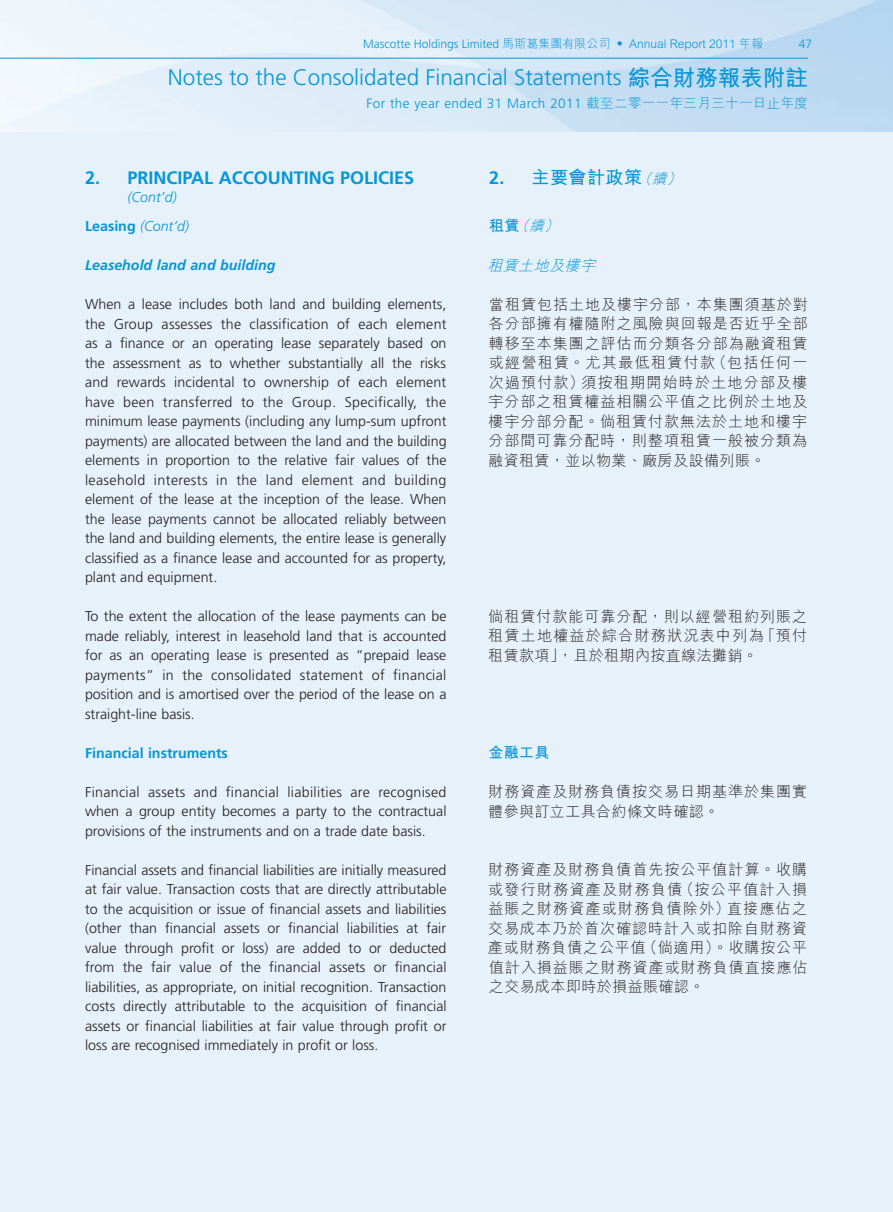
<style>
.page{position:relative;width:893px;height:1212px;background:#e6f1f9}
.page>*{position:absolute;margin:0;border:0;box-sizing:border-box;transform-origin:0 0}
.t1{font:300 22.5px "Frutiger LT Std";color:#0696d7}
.t2{font:700 18px "Frutiger LT Std";color:#0696d7}
.t3{font:700 18px "M Hei HK";letter-spacing:.03em;color:#0696d7}
.t4{font:300 15px/19.5px "M Hei HK";letter-spacing:.065em;color:#231f20;text-align:justify}
.t5{font:italic 300 15px "M Hei HK";color:#0696d7}
.t6{font:700 15px "M Hei HK";color:#0696d7}
.t7{font:300 14.25px/19.5px "Frutiger LT Std";color:#231f20;text-align:justify}
.t8{font:italic 700 14.25px "Frutiger LT Std";color:#0696d7}
.t9{font:italic 300 14.25px/28.7px "Frutiger LT Std";color:#0696d7}
.t10{font:700 14.25px "Frutiger LT Std";color:#0696d7}
.t11{font:italic 300 14.25px "M Hei HK";color:#0696d7}
.t12{font:300 13.5px "Frutiger LT Std";letter-spacing:.03em;color:#0696d7}
.t13{font:300 12px "M Hei HK";color:#0696d7}
.t14{font:300 12px "Frutiger LT Std";color:#0696d7}
.s1{font-family:"Frutiger LT Std"}
.s2{font-family:"M Hei HK";font-weight:700}
.s3{font-family:"M Hei HK"}
.s4{font-weight:700;font-style:normal}
.s5{font-weight:300;font-style:italic;font-size:14.25px}
.s6{font-weight:700;font-style:normal;font-size:15px}
</style>
<div class="page">
<img style="left:0;top:0;width:893px;height:132px">
<hr style="left:0;top:58px;width:808px;height:1px;background:#0696d7">
<p class="t13" style="left:363px;top:35px;width:402px"><span class="s1">Mascotte Holdings Limited</span> 馬斯葛集團有限公司 • Annual Report 2011 年報</p>
<p class="t14" style="left:799px;top:37px;width:15px">47</p>
<h1 class="t1" style="left:168px;top:64px;width:642px">Notes to the Consolidated Financial Statements <span class="s2">綜合財務報表附註</span></h1>
<p class="t12" style="left:366px;top:96px;width:443px">For the year ended 31 March 2011 <span class="s3">截至二零一一年三月三十一日止年度</span></p>
<p class="t2" style="left:85px;top:167px;width:331px">2. PRINCIPAL ACCOUNTING POLICIES</p>
<p class="t9" style="left:85px;top:183px;width:106px;text-indent:43px">(Cont’d)<br><span class="s4">Leasing</span> (Cont’d)</p>
<p class="t8" style="left:85px;top:257px;width:192px">Leasehold land and building</p>
<p class="t7" style="left:85px;top:295px;width:363px">When a lease includes both land and building elements, the Group assesses the classification of each element as a finance or an operating lease separately based on the assessment as to whether substantially all the risks and rewards incidental to ownership of each element have been transferred to the Group. Specifically, the minimum lease payments (including any lump-sum upfront payments) are allocated between the land and the building elements in proportion to the relative fair values of the leasehold interests in the land element and building element of the lease at the inception of the lease. When the lease payments cannot be allocated reliably between the land and building elements, the entire lease is generally classified as a finance lease and accounted for as property, plant and equipment.</p>
<p class="t7" style="left:85px;top:607px;width:363px">To the extent the allocation of the lease payments can be made reliably, interest in leasehold land that is accounted for as an operating lease is presented as “prepaid lease payments” in the consolidated statement of financial position and is amortised over the period of the lease on a straight-line basis.</p>
<p class="t10" style="left:85px;top:744px;width:144px">Financial instruments</p>
<p class="t7" style="left:85px;top:782px;width:363px">Financial assets and financial liabilities are recognised when a group entity becomes a party to the contractual provisions of the instruments and on a trade date basis.</p>
<p class="t7" style="left:85px;top:860px;width:363px">Financial assets and financial liabilities are initially measured at fair value. Transaction costs that are directly attributable to the acquisition or issue of financial assets and liabilities (other than financial assets or financial liabilities at fair value through profit or loss) are added to or deducted from the fair value of the financial assets or financial liabilities, as appropriate, on initial recognition. Transaction costs directly attributable to the acquisition of financial assets or financial liabilities at fair value through profit or loss are recognised immediately in profit or loss.</p>
<p class="t3" style="left:489px;top:164px;width:199px"><span class="s1">2.</span> 主要會計政策<span class="s5">（續）</span></p>
<p class="t11" style="left:489px;top:216px;width:76px"><span class="s6">租賃</span>（續）</p>
<p class="t5" style="left:487px;top:255px;width:114px">租賃土地及樓宇</p>
<p class="t4" style="left:488px;top:294px;width:321px">當租賃包括土地及樓宇分部，本集團須基於對各分部擁有權隨附之風險與回報是否近乎全部轉移至本集團之評估而分類各分部為融資租賃或經營租賃。尤其最低租賃付款（包括任何一次過預付款）須按租期開始時於土地分部及樓宇分部之租賃權益相關公平值之比例於土地及樓宇分部分配。倘租賃付款無法於土地和樓宇分部間可靠分配時，則整項租賃一般被分類為融資租賃，並以物業、廠房及設備列賬。</p>
<p class="t4" style="left:488px;top:606px;width:321px">倘租賃付款能可靠分配，則以經營租約列賬之租賃土地權益於綜合財務狀況表中列為「預付租賃款項」，且於租期內按直線法攤銷。</p>
<p class="t6" style="left:488px;top:742px;width:63px">金融工具</p>
<p class="t4" style="left:488px;top:781px;width:320px">財務資產及財務負債按交易日期基準於集團實體參與訂立工具合約條文時確認。</p>
<p class="t4" style="left:488px;top:859px;width:321px">財務資產及財務負債首先按公平值計算。收購或發行財務資產及財務負債（按公平值計入損益賬之財務資產或財務負債除外）直接應佔之交易成本乃於首次確認時計入或扣除自財務資產或財務負債之公平值（倘適用）。收購按公平值計入損益賬之財務資產或財務負債直接應佔之交易成本即時於損益賬確認。</p>
</div>
